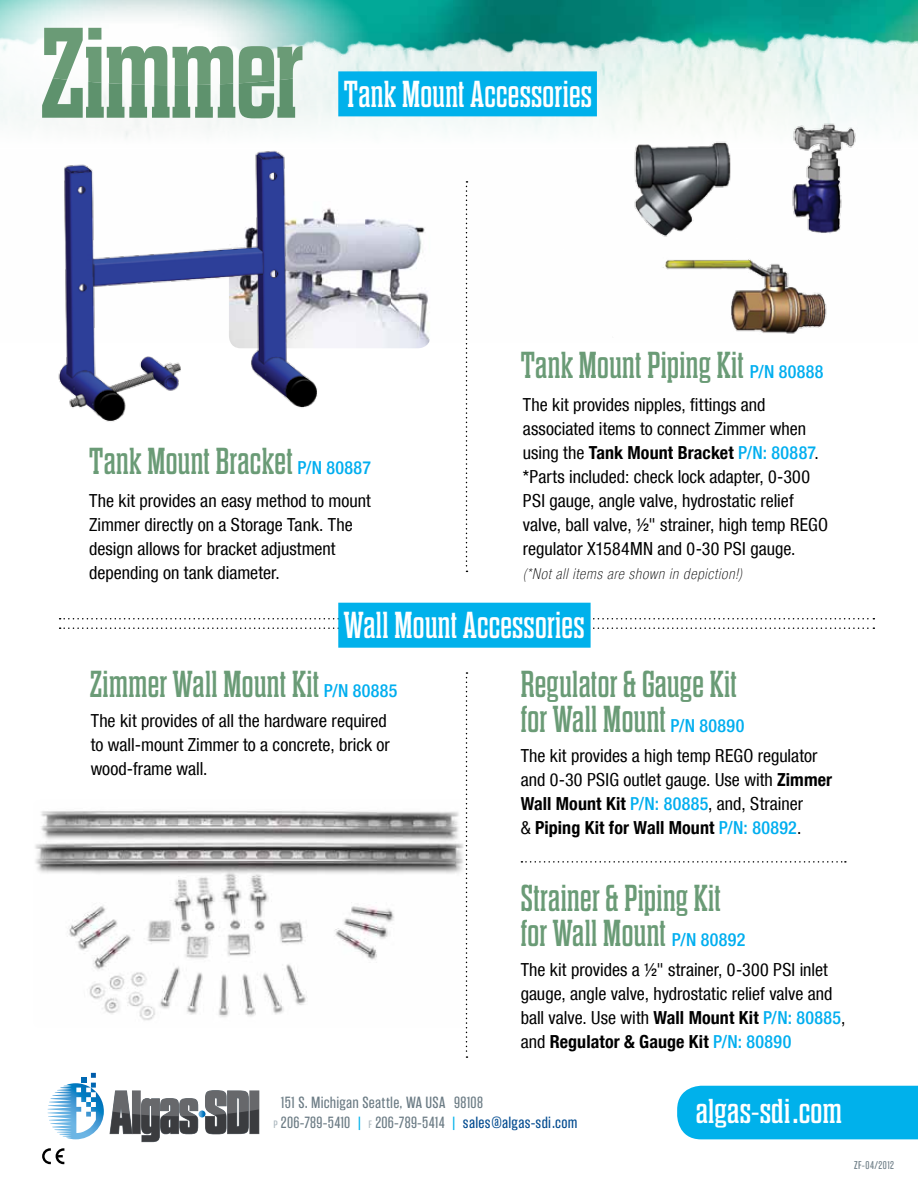
<style>
.page{position:relative;width:918px;height:1188px;background:#fff}
.page>*{position:absolute;margin:0;border:0;box-sizing:border-box;transform-origin:0 0}
.t1{font:37.5px/34.5px "Dharma Slab E";letter-spacing:.01em;color:#6a9b76}
.t2{font:37.5px "Dharma Slab E";letter-spacing:.01em;color:#fff}
.t3{font:34.5px "Dharma Slab E";letter-spacing:.01em;color:#fff;scale:1.1 1}
.t4{font:condensed 18px/24px "Helvetica Neue LT Com";color:#000}
.t5{font:16.2px/19.5px "Rama Gothic E";letter-spacing:.015em;color:#6b7b84;scale:1.05 1}
.t6{font:italic 100 condensed 15px "Helvetica Neue LT Com";letter-spacing:.055em;color:#000}
.t7{font:11.25px "Rama Gothic E";letter-spacing:.045em;color:#6b7b84}
.s1{font-family:"Helvetica Neue LT Com";font-weight:500;font-stretch:condensed;font-size:18px;color:#00aeef}
.s2{font-weight:700}
.s3{font-weight:500;color:#00aeef}
.s4{font-size:10.65px;color:#fff}
.s5{font-size:10.65px;color:#acb8bf}
.s6{color:#00b1eb}
.s7{color:#004a8f}
</style>
<div class="page">
<img style="left:370px;top:0;width:548px;height:23px">
<img style="left:125px;top:23px;width:793px;height:275px">
<div style="left:677px;top:1086px;width:241px;height:53px;background:#00b1eb"></div>
<svg style="left:466px;top:181px;width:1px;height:391px"></svg>
<svg style="left:60px;top:627px;width:814px;height:2px"></svg>
<svg style="left:60px;top:618px;width:814px;height:2px"></svg>
<svg style="left:521px;top:861px;width:325px;height:2px"></svg>
<svg style="left:0;top:0;width:370px;height:133px"></svg>
<div style="left:338px;top:71px;width:259px;height:45px;background:#00b1eb"></div>
<div style="left:338px;top:603px;width:253px;height:45px;background:#00b1eb"></div>
<svg style="left:42px;top:28px;width:260px;height:90px"></svg>
<img style="left:35px;top:803px;width:431px;height:225px">
<img style="left:328px;top:201px;width:102px;height:147px">
<img style="left:58px;top:149px;width:270px;height:273px">
<img style="left:612px;top:117px;width:251px;height:217px">
<svg style="left:42px;top:1148px;width:22px;height:16px"></svg>
<svg style="left:48px;top:1073px;width:56px;height:66px"></svg>
<svg style="left:110px;top:1091px;width:149px;height:51px"></svg>
<svg style="left:466px;top:672px;width:1px;height:386px"></svg>
<h1 class="t2" style="left:344px;top:75px;width:250px">Tank Mount Accessories</h1>
<h1 class="t1" style="left:89px;top:444px;width:283px">Tank Mount Bracket <span class="s1">P/N 80887</span></h1>
<p class="t4" style="left:89px;top:489px;width:283px">The kit provides an easy method to mount Zimmer directly on a Storage Tank. The design allows for bracket adjustment depending on tank diameter.</p>
<h1 class="t1" style="left:521px;top:348px;width:304px">Tank Mount Piping Kit <span class="s1">P/N 80888</span></h1>
<p class="t4" style="left:523px;top:393px;width:307px">The kit provides nipples, fittings and associated items to connect Zimmer when using the <span class="s2">Tank Mount Bracket</span> <span class="s3">P/N: 80887</span>. *Parts included: check lock adapter, 0-300<br>PSI gauge, angle valve, hydrostatic relief valve, ball valve, ½" strainer, high temp REGO regulator X1584MN and 0-30 PSI gauge.</p>
<p class="t6" style="left:523px;top:565px;width:221px">(*Not all items are shown in depiction!)</p>
<h1 class="t2" style="left:344px;top:606px;width:242px">Wall Mount Accessories</h1>
<h1 class="t1" style="left:90px;top:668px;width:309px">Zimmer Wall Mount Kit <span class="s1">P/N 80885</span></h1>
<p class="t4" style="left:91px;top:708px;width:301px">The kit provides of all the hardware required to wall-mount Zimmer to a concrete, brick or wood-frame wall.</p>
<h1 class="t1" style="left:521px;top:668px;width:225px">Regulator &amp; Gauge Kit for Wall Mount <span class="s1">P/N 80890</span></h1>
<p class="t4" style="left:521px;top:743px;width:313px">The kit provides a high temp REGO regulator and 0-30 PSIG outlet gauge. Use with <span class="s2">Zimmer Wall Mount Kit</span> <span class="s3">P/N: 80885</span>, and, Strainer<br>&amp; <span class="s2">Piping Kit for Wall Mount</span> <span class="s3">P/N: 80892</span>.</p>
<h1 class="t1" style="left:521px;top:882px;width:226px">Strainer &amp; Piping Kit for Wall Mount <span class="s1">P/N 80892</span></h1>
<p class="t4" style="left:521px;top:957px;width:326px">The kit provides a ½" strainer, 0-300 PSI inlet gauge, angle valve, hydrostatic relief valve and ball valve. Use with <span class="s2">Wall Mount Kit</span> <span class="s3">P/N: 80885</span>, and <span class="s2">Regulator &amp; Gauge Kit</span> <span class="s3">P/N: 80890</span></p>
<p class="t5" style="left:273px;top:1093px;width:291px"><span class="s4">P</span> 151 S. Michigan Seattle, WA USA 98108<br><span class="s5">P</span> 206-789-5410 <span class="s6">|</span> <span class="s5">F</span> 206-789-5414 <span class="s6">|</span> <span class="s7">sales@algas-sdi.com</span></p>
<h2 class="t3" style="left:695px;top:1094px;width:135px">algas-sdi.com</h2>
<p class="t7" style="left:854px;top:1159px;width:42px">ZF-04/2012</p>
</div>
